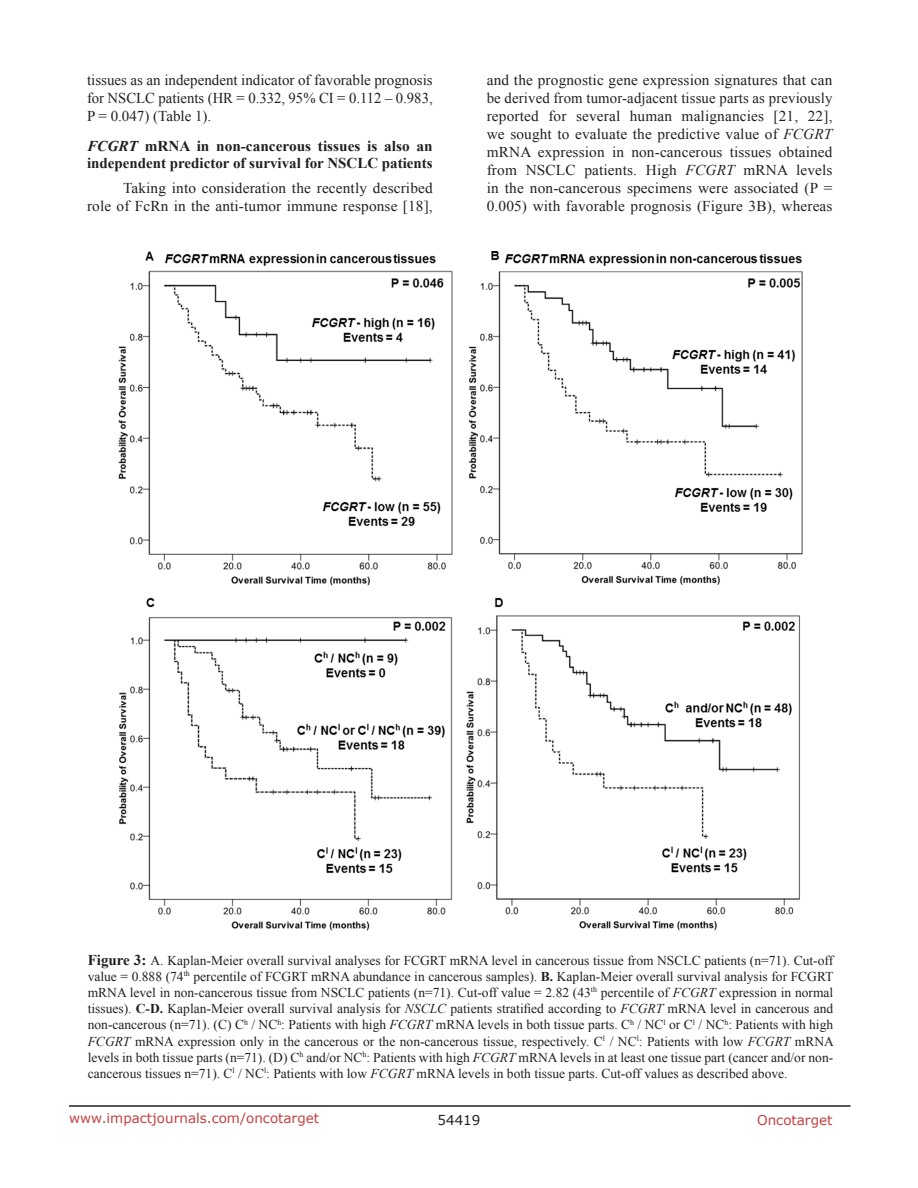
<style>
.page{position:relative;width:918px;height:1188px;background:#fff}
.page>*{position:absolute;margin:0;border:0;box-sizing:border-box;transform-origin:0 0}
.BodyText{font:15px/18px "Times New Roman";letter-spacing:.01em;color:#231f20;text-align:justify}
.subsubheading{font:700 15px/16.5px "Times New Roman";color:#231f20}
.figuretext{font:13.5px/16.2px "Times New Roman";color:#231f20;text-align:justify}
.t1{font:13.5px "Verdana";color:#c24141}
.t2{font:13.5px "Verdana";color:#231f20}
.s1{font-style:italic}
.s2{font-weight:700;font-size:15px}
.s3{font-weight:700}
</style>
<div class="page">
<hr style="left:69px;top:1105px;width:781px;height:2px;background:#231f20">
<img style="left:118px;top:251px;width:684px;height:679px">
<p class="BodyText" style="left:87px;top:71px;width:347px">tissues as an independent indicator of favorable prognosis for NSCLC patients (HR = 0.332, 95% CI = 0.112 – 0.983, P = 0.047) (Table 1).</p>
<p class="subsubheading" style="left:87px;top:138px;width:347px"><span class="s1">FCGRT</span> mRNA in non-cancerous tissues is also an independent predictor of survival for NSCLC patients</p>
<p class="BodyText" style="left:87px;top:179px;width:347px;text-align:right">Taking into consideration the recently described<br>role of FcRn in the anti-tumor immune response [18],</p>
<p class="BodyText" style="left:487px;top:71px;width:347px">and the prognostic gene expression signatures that can be derived from tumor-adjacent tissue parts as previously reported for several human malignancies [21, 22], we sought to evaluate the predictive value of <span class="s1">FCGRT </span>mRNA expression in non-cancerous tissues obtained from NSCLC patients. High <span class="s1">FCGRT</span> mRNA levels in the non-cancerous specimens were associated (P = 0.005) with favorable prognosis (Figure 3B), whereas</p>
<p class="figuretext" style="left:88px;top:952px;width:748px"><span class="s2">Figure 3:</span> A. Kaplan-Meier overall survival analyses for FCGRT mRNA level in cancerous tissue from NSCLC patients (n=71). Cut-off value = 0.888 (74<sup>th</sup> percentile of FCGRT mRNA abundance in cancerous samples). <span class="s3">B.</span> Kaplan-Meier overall survival analysis for FCGRT mRNA level in non-cancerous tissue from NSCLC patients (n=71). Cut-off value = 2.82 (43<sup>th</sup> percentile of <span class="s1">FCGRT</span> expression in normal tissues). <span class="s3">C-D.</span> Kaplan-Meier overall survival analysis for <span class="s1">NSCLC</span> patients stratified according to <span class="s1">FCGRT</span> mRNA level in cancerous and non-cancerous (n=71). (C) C<sup>h</sup> / NC<sup>h</sup>: Patients with high <span class="s1">FCGRT</span> mRNA levels in both tissue parts. C<sup>h</sup> / NC<sup>l</sup> or C<sup>l</sup> / NC<sup>h</sup>: Patients with high <span class="s1">FCGRT</span> mRNA expression only in the cancerous or the non-cancerous tissue, respectively. C<sup>l</sup> / NC<sup>l</sup>: Patients with low <span class="s1">FCGRT</span> mRNA levels in both tissue parts (n=71). (D) C<sup>h</sup> and/or NC<sup>h</sup>: Patients with high <span class="s1">FCGRT</span> mRNA levels in at least one tissue part (cancer and/or non&shy;cancerous tissues n=71). C<sup>l</sup> / NC<sup>l</sup>: Patients with low <span class="s1">FCGRT</span> mRNA levels in both tissue parts. Cut-off values as described above.</p>
<p class="t1" style="left:69px;top:1109px;width:252px">www.impactjournals.com/oncotarget</p>
<p class="t2" style="left:438px;top:1111px;width:44px">54419</p>
<p class="t1" style="left:757px;top:1111px;width:77px">Oncotarget</p>
</div>
